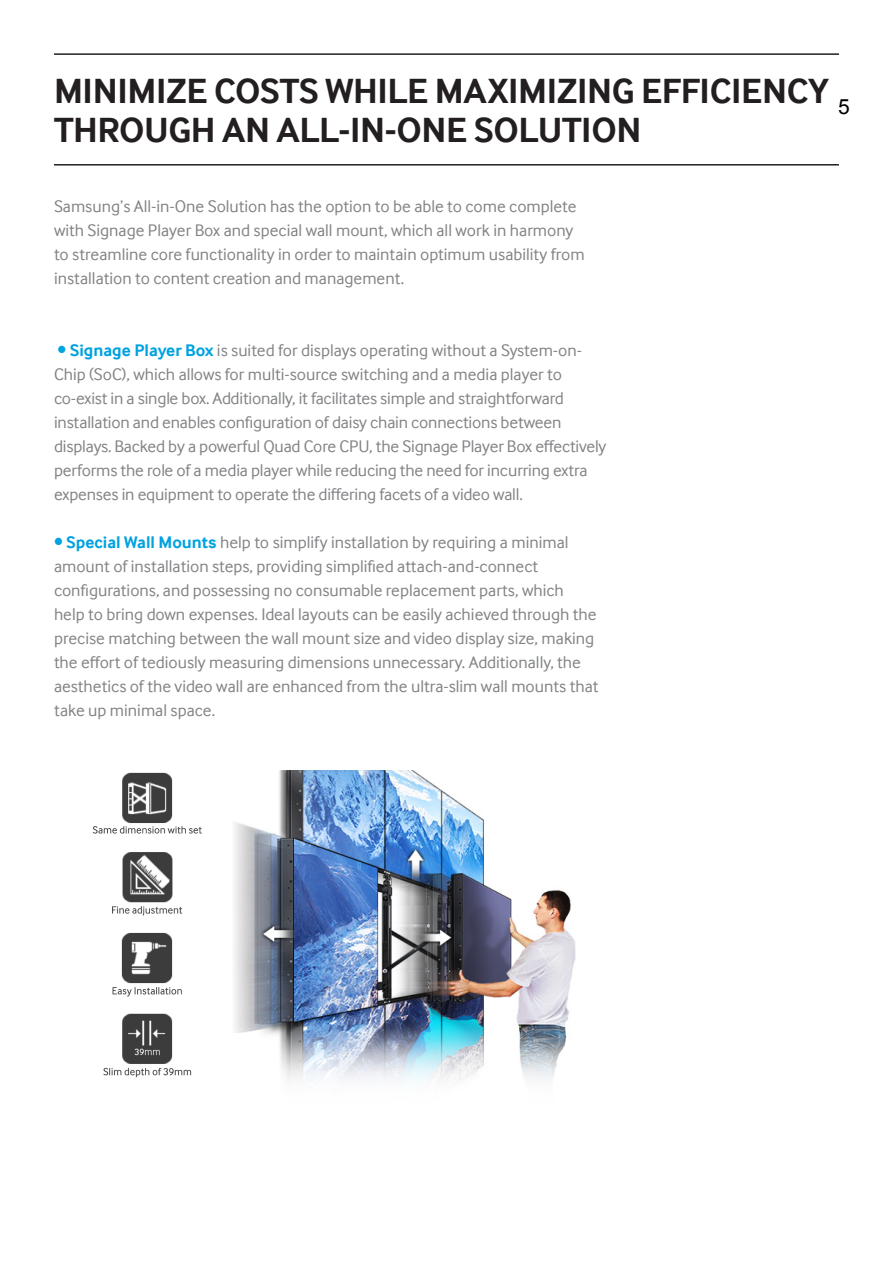
<style>
.page{position:relative;width:893px;height:1263px;background:#fff}
.page>*{position:absolute;margin:0;border:0;box-sizing:border-box;transform-origin:0 0}
.Paragraph_Style_3{font:700 36px/39px "Samsung Inter Face";letter-spacing:-.01em;color:#231f20}
.t1{font:21px "Arial";color:#000}
.t2{font:17.25px/24px "Samsung Inter Face";color:#808285}
.s1{font-weight:700;color:#00a2df}
</style>
<div class="page">
<hr style="left:54px;top:53px;width:785px;height:2px;background:#231f20">
<hr style="left:54px;top:164px;width:785px;height:2px;background:#231f20">
<img style="left:92px;top:772px;width:110px;height:306px">
<img style="left:234px;top:770px;width:342px;height:311px">
<p class="Paragraph_Style_3" style="left:54px;top:71px;width:777px">MINIMIZE COSTS WHILE MAXIMIZING EFFICIENCY<br>THROUGH AN ALL-IN-ONE SOLUTION</p>
<p class="t1" style="left:838px;top:93px;width:13px">5</p>
<p class="t2" style="left:54px;top:194px;width:532px">Samsung’s All-in-One Solution has the option to be able to come complete with Signage Player Box and special wall mount, which all work in harmony to streamline core functionality in order to maintain optimum usability from installation to content creation and management.</p>
<p class="t2" style="left:54px;top:338px;width:554px"><span class="s1">• Signage Player Box</span> is suited for displays operating without a System-on-Chip (SoC), which allows for multi-source switching and a media player to co-exist in a single box. Additionally, it facilitates simple and straightforward installation and enables configuration of daisy chain connections between displays. Backed by a powerful Quad Core CPU, the Signage Player Box effectively performs the role of a media player while reducing the need for incurring extra expenses in equipment to operate the differing facets of a video wall.</p>
<p class="t2" style="left:54px;top:530px;width:546px"><span class="s1">• Special Wall Mounts</span> help to simplify installation by requiring a minimal amount of installation steps, providing simplified attach-and-connect configurations, and possessing no consumable replacement parts, which help to bring down expenses. Ideal layouts can be easily achieved through the precise matching between the wall mount size and video display size, making the effort of tediously measuring dimensions unnecessary. Additionally, the aesthetics of the video wall are enhanced from the ultra-slim wall mounts that take up minimal space.</p>
</div>
